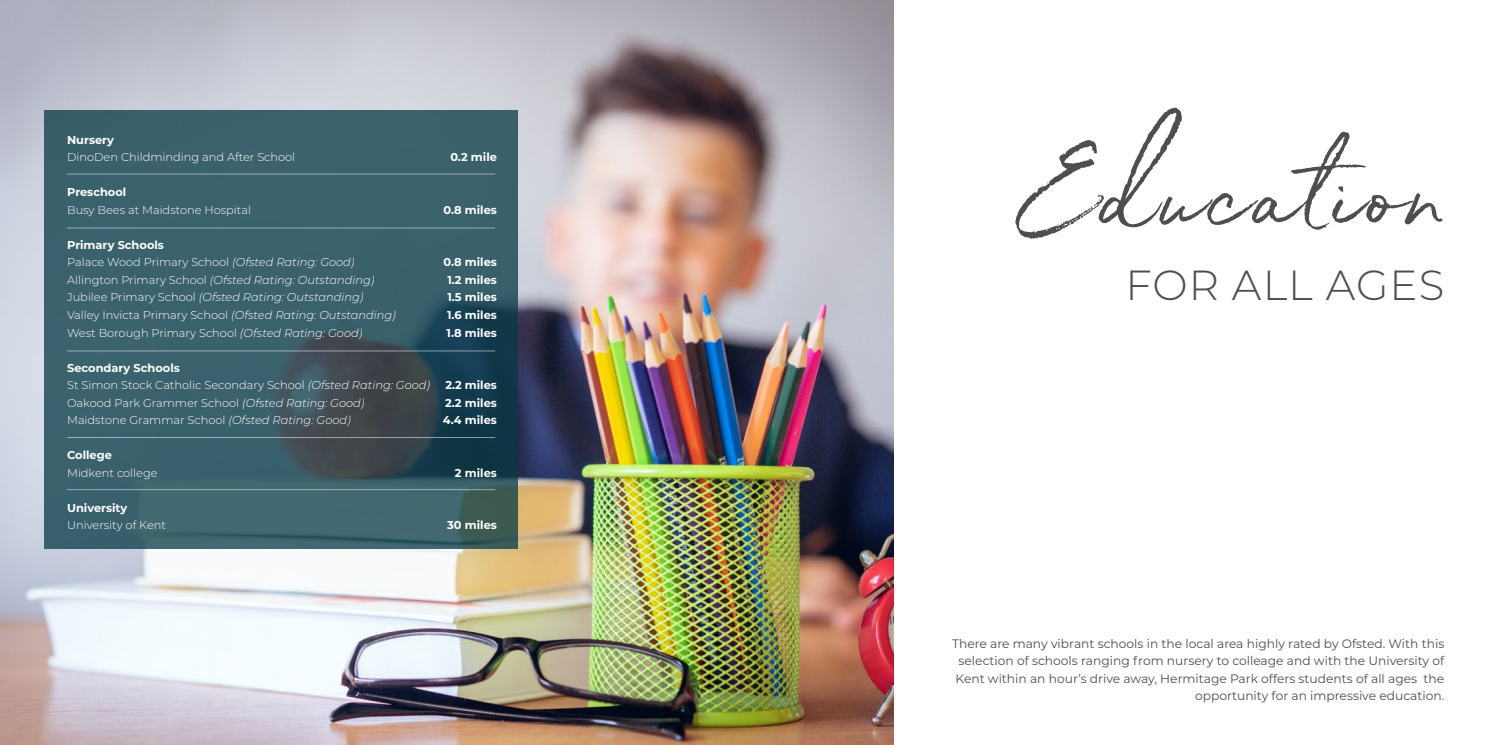
<style>
.page{position:relative;width:1489px;height:745px;background:#fff}
.page>*{position:absolute;margin:0;border:0;box-sizing:border-box;transform-origin:0 0}
.t1{font:140px "White Oleander";letter-spacing:.025em;color:#4d4e4e}
.t2{font:300 42px "Montserrat";letter-spacing:.025em;color:#4d4e4e}
.t3{font:12.25px/17.5px "Montserrat";color:#4d4e4e;text-align:right}
.t4{font:300 11.38px/17.5px "Montserrat";color:#fff}
.t5{font:700 11.38px "Montserrat";color:#fff}
.t6{font:italic 300 11.38px "Montserrat";color:#fff}
.s1{font-weight:700}
.s2{font-style:italic}
.s3{font-style:normal}
</style>
<div class="page">
<img style="left:0;top:0;width:893px;height:744px">
<svg style="left:44px;top:110px;width:474px;height:439px;background:#385c67"></svg>
<hr style="left:67px;top:173px;width:428px;height:1px;background:#fff">
<hr style="left:67px;top:227px;width:428px;height:1px;background:#fff">
<hr style="left:67px;top:350px;width:428px;height:1px;background:#fff">
<hr style="left:67px;top:437px;width:428px;height:1px;background:#fff">
<hr style="left:67px;top:489px;width:428px;height:1px;background:#fff">
<p class="t5" style="left:67px;top:131px;width:48px">Nursery</p>
<p class="t4" style="left:67px;top:148px;width:230px">DinoDen Childminding and After School</p>
<p class="t5" style="left:450px;top:149px;width:48px">0.2 mile</p>
<p class="t5" style="left:67px;top:184px;width:61px">Preschool</p>
<p class="t4" style="left:67px;top:200px;width:185px">Busy Bees at Maidstone Hospital</p>
<p class="t5" style="left:443px;top:201px;width:55px">0.8 miles</p>
<p class="t4" style="left:67px;top:235px;width:289px"><span class="s1">Primary Schools<br></span>Palace Wood Primary School <span class="s2">(Ofsted Rating: Good)</span></p>
<p class="t5" style="left:443px;top:254px;width:55px">0.8 miles</p>
<p class="t6" style="left:67px;top:272px;width:309px"><span class="s3">Allington Primary School</span> (Ofsted Rating: Outstanding)</p>
<p class="t5" style="left:447px;top:271px;width:51px">1.2 miles</p>
<p class="t6" style="left:67px;top:289px;width:298px"><span class="s3">Jubilee Primary School</span> (Ofsted Rating: Outstanding)</p>
<p class="t5" style="left:447px;top:289px;width:51px">1.5 miles</p>
<p class="t4" style="left:67px;top:305px;width:330px">Valley Invicta Primary School <span class="s2">(Ofsted Rating: Outstanding)</span></p>
<p class="t5" style="left:447px;top:306px;width:51px">1.6 miles</p>
<p class="t4" style="left:67px;top:323px;width:297px">West Borough Primary School <span class="s2">(Ofsted Rating: Good)</span></p>
<p class="t5" style="left:446px;top:324px;width:52px">1.8 miles</p>
<p class="t4" style="left:67px;top:358px;width:364px"><span class="s1">Secondary Schools<br></span>St Simon Stock Catholic Secondary School <span class="s2">(Ofsted Rating: Good)</span></p>
<p class="t5" style="left:445px;top:376px;width:53px">2.2 miles</p>
<p class="t4" style="left:67px;top:393px;width:299px">Oakood Park Grammer School <span class="s2">(Ofsted Rating: Good)</span></p>
<p class="t5" style="left:445px;top:394px;width:53px">2.2 miles</p>
<p class="t4" style="left:67px;top:410px;width:285px">Maidstone Grammar School <span class="s2">(Ofsted Rating: Good)</span></p>
<p class="t5" style="left:443px;top:411px;width:56px">4.4 miles</p>
<p class="t5" style="left:67px;top:446px;width:46px">College</p>
<p class="t4" style="left:67px;top:463px;width:92px">Midkent college</p>
<p class="t5" style="left:455px;top:464px;width:43px">2 miles</p>
<p class="t5" style="left:67px;top:499px;width:62px">University</p>
<p class="t4" style="left:67px;top:515px;width:100px">University of Kent</p>
<p class="t5" style="left:447px;top:516px;width:51px">30 miles</p>
<h1 class="t1" style="left:1018px;top:92px;width:427px">Education</h1>
<h2 class="t2" style="left:1125px;top:256px;width:320px">FOR ALL AGES</h2>
<p class="t3" style="left:951px;top:633px;width:494px">There are many vibrant schools in the local area highly rated by Ofsted. With this selection of schools ranging from nursery to colleage and with the University of Kent within an hour’s drive away, Hermitage Park offers students of all ages the opportunity for an impressive education.</p>
</div>
